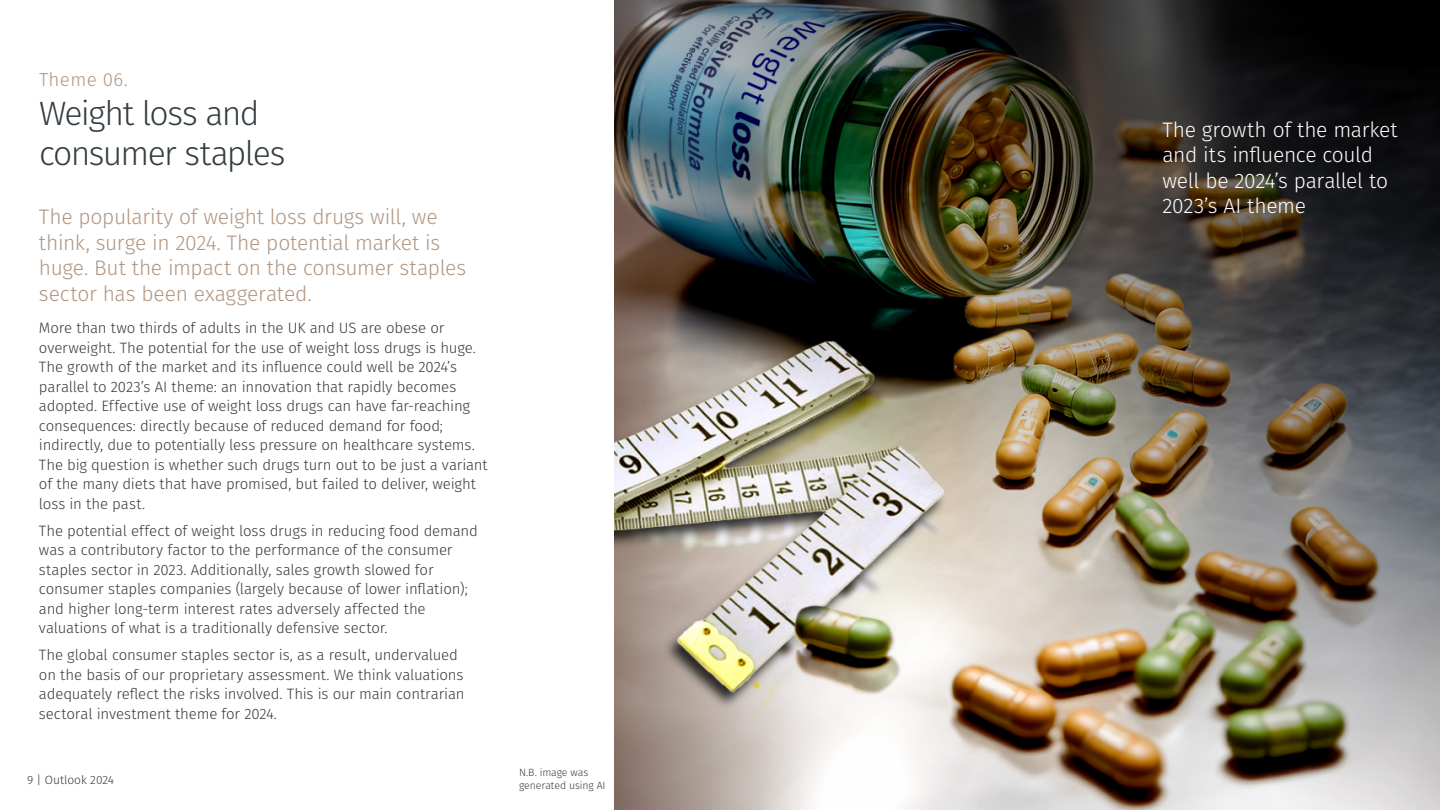
<style>
.page{position:relative;width:1440px;height:810px;background:#fff}
.page>*{position:absolute;margin:0;border:0;box-sizing:border-box;transform-origin:0 0}
.t1{font:300 33.75px/40.5px "Fira Sans";letter-spacing:-.05em;color:#333c40}
.t2{font:300 21px/25.5px "Fira Sans";letter-spacing:-.01em;color:#b19581}
.t3{font:300 21px/25.5px "Fira Sans";letter-spacing:-.015em;color:#fff}
.t4{font:300 18.75px "Fira Sans";letter-spacing:.02em;color:#b19581}
.t5{font:300 15px/19.5px "Fira Sans";letter-spacing:-.01em;color:#333c40}
.t6{font:300 12px "Fira Sans";color:#333c40}
.t7{font:300 10.5px/12.6px "Fira Sans";letter-spacing:-.01em;color:#333c40}
</style>
<div class="page">
<img style="left:614px;top:0;width:826px;height:810px">
<p class="t4" style="left:39px;top:66px;width:90px">Theme 06.</p>
<h1 class="t1" style="left:39px;top:92px;width:248px">Weight loss and consumer staples</h1>
<h2 class="t2" style="left:39px;top:204px;width:429px">The popularity of weight loss drugs will, we think, surge in 2024. The potential market is huge. But the impact on the consumer staples sector has been exaggerated.</h2>
<p class="t5" style="left:39px;top:318px;width:450px">More than two thirds of adults in the UK and US are obese or overweight. The potential for the use of weight loss drugs is huge.<br>The growth of the market and its influence could well be 2024’s parallel to 2023’s AI theme: an innovation that rapidly becomes adopted. Effective use of weight loss drugs can have far-reaching consequences: directly because of reduced demand for food; indirectly, due to potentially less pressure on healthcare systems.<br>The big question is whether such drugs turn out to be just a variant of the many diets that have promised, but failed to deliver, weight loss in the past.</p>
<p class="t5" style="left:39px;top:521px;width:440px">The potential effect of weight loss drugs in reducing food demand was a contributory factor to the performance of the consumer staples sector in 2023. Additionally, sales growth slowed for consumer staples companies (largely because of lower inflation); and higher long-term interest rates adversely affected the valuations of what is a traditionally defensive sector.</p>
<p class="t5" style="left:39px;top:645px;width:427px">The global consumer staples sector is, as a result, undervalued on the basis of our proprietary assessment. We think valuations adequately reflect the risks involved. This is our main contrarian sectoral investment theme for 2024.</p>
<p class="t6" style="left:27px;top:771px;width:89px">9 | Outlook 2024</p>
<p class="t7" style="left:519px;top:766px;width:88px">N.B. image was generated using AI</p>
<h2 class="t3" style="left:1162px;top:116px;width:237px">The growth of the market and its influence could well be 2024’s parallel to<br>2023’s AI theme</h2>
</div>
